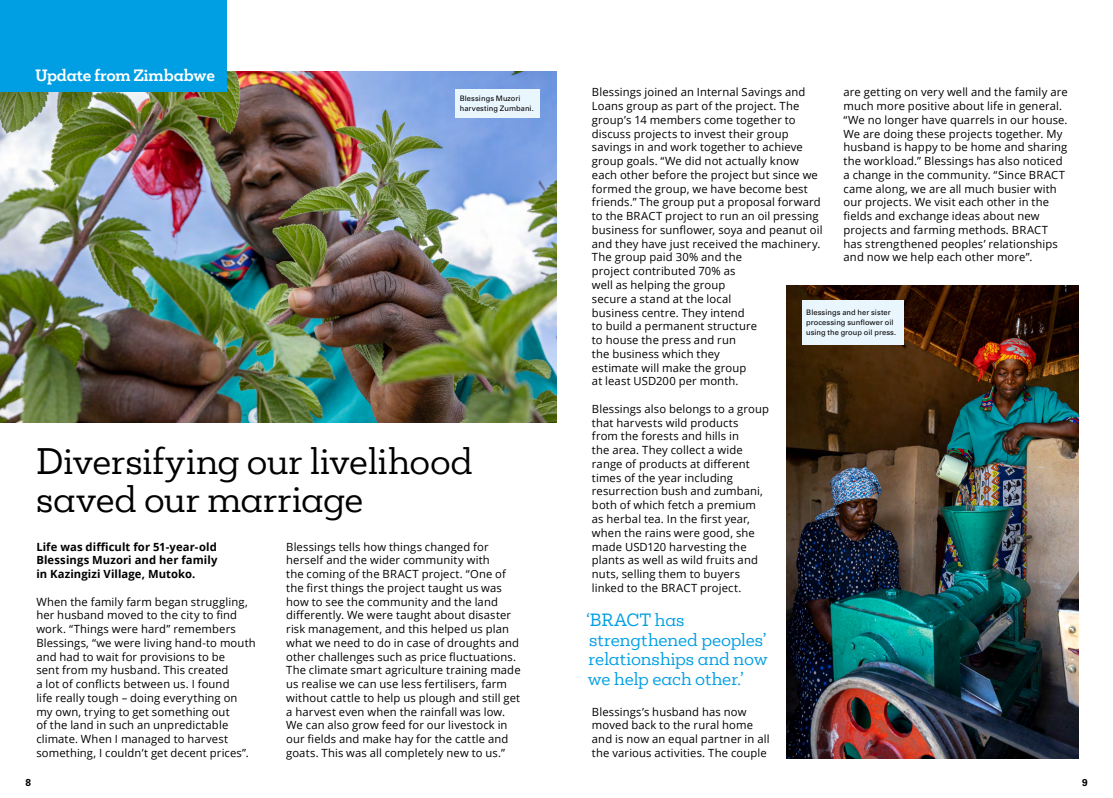
<style>
.page{position:relative;width:1113px;height:798px;background:#fff}
.page>*{position:absolute;margin:0;border:0;box-sizing:border-box;transform-origin:0 0}
.Headline{font:33.75px/37.5px "Mokoko";letter-spacing:-.005em;color:#000}
.Headline-2{font:16.25px/19.5px "Mokoko";letter-spacing:-.005em;color:#009fe3}
._09_country_header-1{font:700 15px "Mokoko";letter-spacing:-.005em;color:#fff}
._06_body_regular_9-1{font:11.25px/13.8px "Open Sans";letter-spacing:.01em;color:#000}
._06_body_regular_9-1-2{font:700 11.25px/13.8px "Open Sans";letter-spacing:.01em;color:#000;text-align:justify}
.t1{font:700 10px "Univers CA";color:#000}
._12_Photo_caption_6{font:7.5px/10px "Univers CA";letter-spacing:.005em;color:#000}
</style>
<div class="page">
<img style="left:0;top:72px;width:556px;height:350px">
<div style="left:0;top:0;width:227px;height:92px;background:#009fe3"></div>
<div style="left:455px;top:89px;width:84px;height:28px;background:#eaf6fe"></div>
<img style="left:786px;top:285px;width:292px;height:472px">
<div style="left:802px;top:300px;width:102px;height:45px;background:#eaf6fe"></div>
<p class="_09_country_header-1" style="left:35px;top:65px;width:181px">Update from Zimbabwe</p>
<p class="_12_Photo_caption_6" style="left:460px;top:93px;width:75px">Blessings Muzori harvesting Zumbani.</p>
<p class="Headline" style="left:36px;top:442px;width:438px">Diversifying our livelihood saved our marriage</p>
<p class="_06_body_regular_9-1-2" style="left:36px;top:539px;width:183px">Life was difficult for 51-year-old Blessings Muzori and her family in Kazingizi Village, Mutoko.</p>
<p class="_06_body_regular_9-1" style="left:36px;top:594px;width:221px">When the family farm began struggling, her husband moved to the city to find work. “Things were hard” remembers Blessings, “we were living hand-to mouth and had to wait for provisions to be<br>sent from my husband. This created<br>a lot of conflicts between us. I found<br>life really tough – doing everything on my own, trying to get something out<br>of the land in such an unpredictable climate. When I managed to harvest something, I couldn’t get decent prices”.</p>
<p class="_06_body_regular_9-1" style="left:286px;top:539px;width:236px">Blessings tells how things changed for herself and the wider community with<br>the coming of the BRACT project. “One of the first things the project taught us was how to see the community and the land differently. We were taught about disaster risk management, and this helped us plan what we need to do in case of droughts and other challenges such as price fluctuations.<br>The climate smart agriculture training made us realise we can use less fertilisers, farm without cattle to help us plough and still get a harvest even when the rainfall was low.<br>We can also grow feed for our livestock in our fields and make hay for the cattle and goats. This was all completely new to us.”</p>
<p class="_06_body_regular_9-1" style="left:843px;top:85px;width:225px">are getting on very well and the family are much more positive about life in general. “We no longer have quarrels in our house.<br>We are doing these projects together. My husband is happy to be home and sharing the workload.” Blessings has also noticed a change in the community. “Since BRACT came along, we are all much busier with our projects. We visit each other in the fields and exchange ideas about new projects and farming methods. BRACT has strengthened peoples’ relationships and now we help each other more”.</p>
<p class="_06_body_regular_9-1" style="left:592px;top:85px;width:232px">Blessings joined an Internal Savings and Loans group as part of the project. The group’s 14 members come together to discuss projects to invest their group savings in and work together to achieve group goals. “We did not actually know each other before the project but since we formed the group, we have become best friends.” The group put a proposal forward to the BRACT project to run an oil pressing business for sunflower, soya and peanut oil and they have just received the machinery.<br>The group paid 30% and the<br>project contributed 70% as<br>well as helping the group<br>secure a stand at the local<br>business centre. They intend<br>to build a permanent structure<br>to house the press and run<br>the business which they<br>estimate will make the group<br>at least USD200 per month.</p>
<p class="_06_body_regular_9-1" style="left:592px;top:401px;width:179px">Blessings also belongs to a group that harvests wild products<br>from the forests and hills in<br>the area. They collect a wide range of products at different times of the year including resurrection bush and zumbani, both of which fetch a premium as herbal tea. In the first year, when the rains were good, she made USD120 harvesting the plants as well as wild fruits and nuts, selling them to buyers linked to the BRACT project.</p>
<p class="_12_Photo_caption_6" style="left:806px;top:308px;width:92px">Blessings and her sister processing sunflower oil using the group oil press.</p>
<p class="Headline-2" style="left:586px;top:609px;width:183px">‘BRACT has strengthened peoples’ relationships and now we help each other.’</p>
<p class="_06_body_regular_9-1" style="left:592px;top:704px;width:179px">Blessings’s husband has now moved back to the rural home and is now an equal partner in all the various activities. The couple</p>
<p class="t1" style="left:26px;top:776px;width:7px">8</p>
<p class="t1" style="left:1082px;top:776px;width:7px">9</p>
</div>
